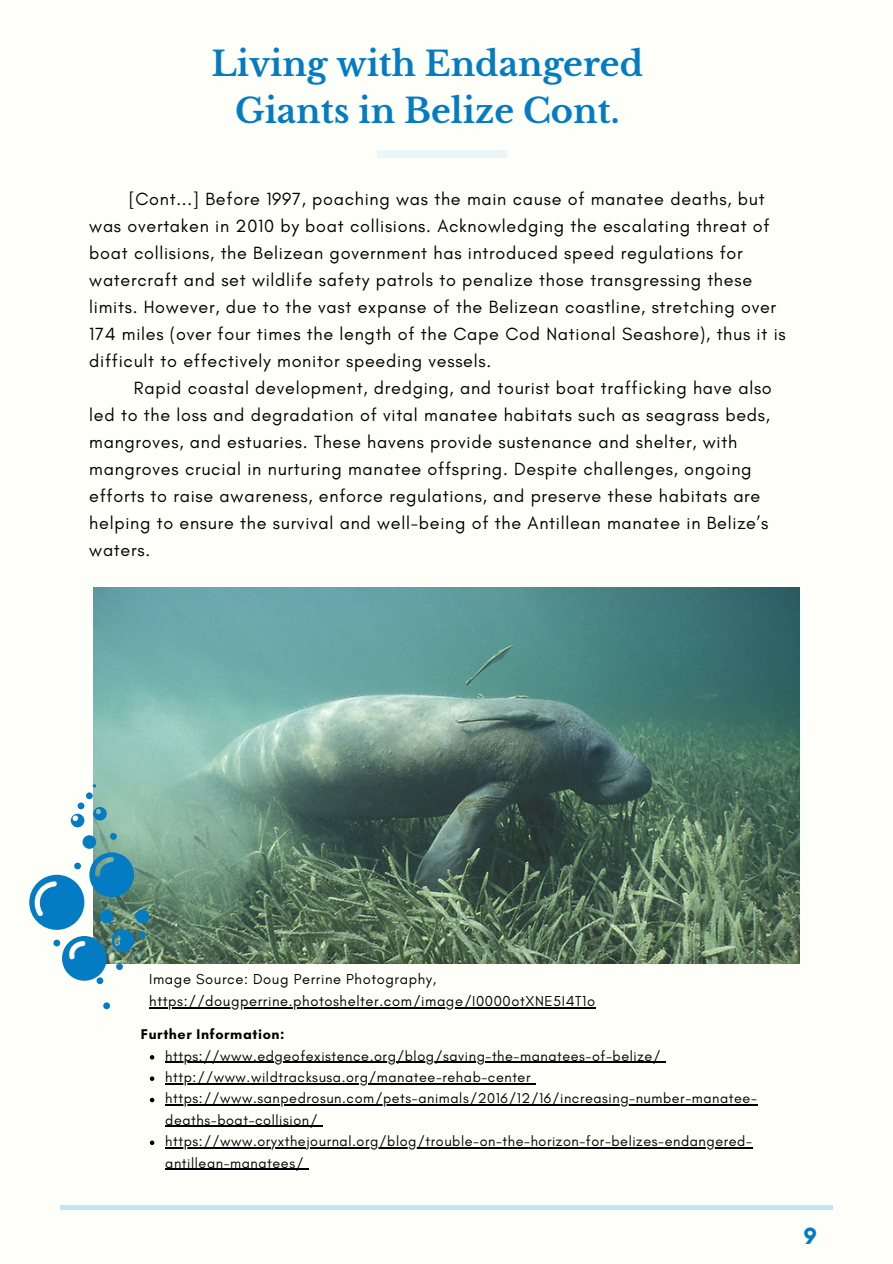
<style>
.page{position:relative;width:893px;height:1264px;background:#fff}
.page>*{position:absolute;margin:0;border:0;box-sizing:border-box;transform-origin:0 0}
.t1{font:700 33.75px/47.2px "Libre Baskerville";color:#047cc3;text-align:center}
.t2{font:700 24px "Glacial Indifference";color:#047cc3}
.t3{font:18px/27px "Glacial Indifference";letter-spacing:.04em;color:#000}
.t4{font:14.7px/22.5px "Glacial Indifference";letter-spacing:.04em;color:#000}
.t5{font:14.4px/21.3px "Glacial Indifference";letter-spacing:.04em;color:#000}
.t6{font:700 14.4px "Glacial Indifference";letter-spacing:.04em;color:#000}
</style>
<div class="page">
<div style="left:0;top:0;width:892px;height:1262px;background:#fffff9"></div>
<div style="left:377px;top:150px;width:129px;height:8px;background:#ebf6f9"></div>
<hr style="left:60px;top:1205px;width:772px;height:4px;background:#bfe4f9">
<img style="left:94px;top:588px;width:705px;height:375px">
<div style="left:86px;top:792px;width:7px;height:7px;background:#047cc3;border-radius:50%"></div>
<div style="left:110px;top:833px;width:7px;height:6px;background:#047cc3;border-radius:50%"></div>
<svg style="left:29px;top:852px;width:120px;height:128px"></svg>
<div style="left:116px;top:963px;width:7px;height:7px;background:#047cc3;border-radius:50%"></div>
<div style="left:103px;top:1002px;width:7px;height:7px;background:#047cc3;border-radius:50%"></div>
<div style="left:78px;top:802px;width:6px;height:7px;background:#047cc3;border-radius:50%"></div>
<div style="left:74px;top:862px;width:7px;height:7px;background:#047cc3;border-radius:50%"></div>
<div style="left:53px;top:939px;width:7px;height:7px;background:#047cc3;border-radius:50%"></div>
<div style="left:97px;top:977px;width:6px;height:7px;background:#047cc3;border-radius:50%"></div>
<div style="left:83px;top:835px;width:13px;height:13px;background:#047cc3;border-radius:50%"></div>
<svg style="left:93px;top:807px;width:14px;height:13px"></svg>
<svg style="left:71px;top:813px;width:13px;height:14px"></svg>
<div style="left:100px;top:909px;width:13px;height:14px;background:#047cc3;border-radius:50%"></div>
<svg style="left:150px;top:1055px;width:4px;height:4px"></svg>
<hr style="left:165px;top:1061px;width:496px;height:1px;background:#000">
<svg style="left:150px;top:1076px;width:4px;height:4px"></svg>
<hr style="left:165px;top:1083px;width:366px;height:1px;background:#000">
<svg style="left:150px;top:1097px;width:4px;height:5px"></svg>
<hr style="left:165px;top:1104px;width:592px;height:1px;background:#000">
<hr style="left:165px;top:1125px;width:153px;height:1px;background:#000">
<svg style="left:150px;top:1140px;width:4px;height:4px"></svg>
<hr style="left:165px;top:1147px;width:587px;height:1px;background:#000">
<hr style="left:165px;top:1168px;width:139px;height:1px;background:#000">
<hr style="left:149px;top:1007px;width:446px;height:1px;background:#000">
<p class="t1" style="left:211px;top:40px;width:433px">Living with Endangered<br>Giants in Belize Cont.</p>
<p class="t3" style="left:89px;top:185px;width:698px;text-indent:39px">[Cont...] Before 1997, poaching was the main cause of manatee deaths, but was overtaken in 2010 by boat collisions. Acknowledging the escalating threat of boat collisions, the Belizean government has introduced speed regulations for watercraft and set wildlife safety patrols to penalize those transgressing these limits. However, due to the vast expanse of the Belizean coastline, stretching over 174 miles (over four times the length of the Cape Cod National Seashore), thus it is difficult to effectively monitor speeding vessels.</p>
<p class="t3" style="left:89px;top:374px;width:684px;text-indent:45px">Rapid coastal development, dredging, and tourist boat trafficking have also led to the loss and degradation of vital manatee habitats such as seagrass beds, mangroves, and estuaries. These havens provide sustenance and shelter, with mangroves crucial in nurturing manatee offspring. Despite challenges, ongoing efforts to raise awareness, enforce regulations, and preserve these habitats are helping to ensure the survival and well-being of the Antillean manatee in Belize’s waters.</p>
<p class="t4" style="left:149px;top:967px;width:447px">Image Source: Doug Perrine Photography, https://dougperrine.photoshelter.com/image/I0000otXNE5I4T1o</p>
<p class="t6" style="left:141px;top:1025px;width:145px">Further Information:</p>
<p class="t5" style="left:165px;top:1044px;width:497px">https://www.edgeofexistence.org/blog/saving-the-manatees-of-belize/</p>
<p class="t5" style="left:165px;top:1066px;width:367px">http://www.wildtracksusa.org/manatee-rehab-center</p>
<p class="t5" style="left:165px;top:1087px;width:593px">https://www.sanpedrosun.com/pets-animals/2016/12/16/increasing-number-manatee&shy;deaths-boat-collision/</p>
<p class="t5" style="left:165px;top:1130px;width:588px">https://www.oryxthejournal.org/blog/trouble-on-the-horizon-for-belizes-endangered&shy;antillean-manatees/</p>
<p class="t2" style="left:803px;top:1220px;width:15px">9</p>
</div>
